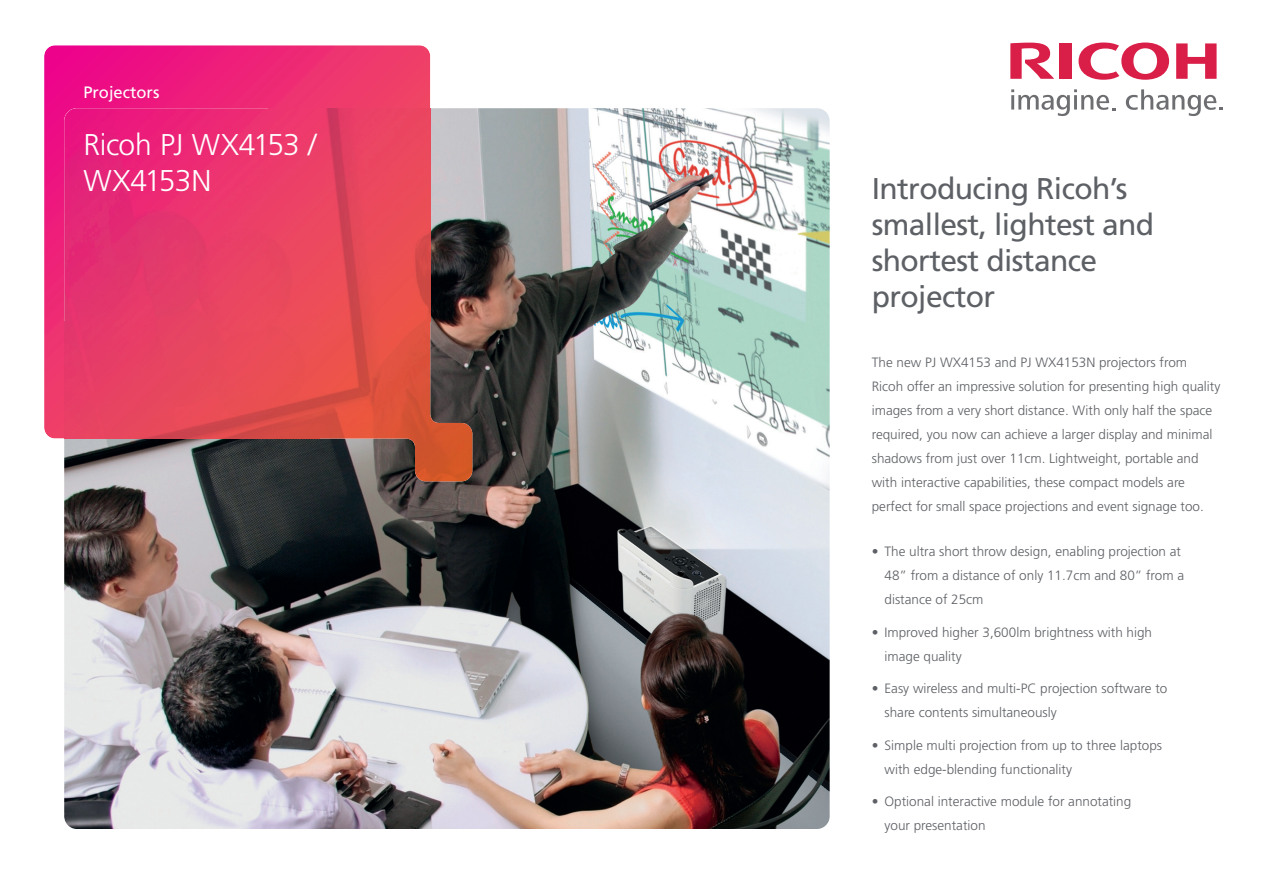
<style>
.page{position:relative;width:1263px;height:893px;background:#fff}
.page>*{position:absolute;margin:0;border:0;box-sizing:border-box;transform-origin:0 0}
.t1{font:30px/36px "Frutiger";letter-spacing:-.02em;color:#5d6065}
.t2{font:300 30px/36px "Frutiger";letter-spacing:-.02em;color:#fff}
.t3{font:16.5px "Frutiger";color:#fff}
.t4{font:300 13.5px/24px "Frutiger";color:#5d6065}
</style>
<div class="page">
<img style="left:64px;top:108px;width:766px;height:721px">
<svg style="left:44px;top:45px;width:386px;height:393px;background:#ee2579"></svg>
<img style="left:64px;top:108px;width:366px;height:213px">
<img style="left:64px;top:321px;width:255px;height:117px">
<img style="left:319px;top:321px;width:153px;height:160px">
<svg style="left:1078px;top:43px;width:91px;height:37px"></svg>
<svg style="left:1176px;top:43px;width:40px;height:36px"></svg>
<div style="left:1059px;top:43px;width:13px;height:36px;background:#d91e48"></div>
<svg style="left:1010px;top:43px;width:44px;height:36px"></svg>
<svg style="left:1011px;top:89px;width:105px;height:27px"></svg>
<svg style="left:1126px;top:89px;width:97px;height:27px"></svg>
<p class="t3" style="left:83px;top:86px;width:78px">Projectors</p>
<h1 class="t2" style="left:83px;top:129px;width:235px">Ricoh PJ WX4153 /<br>WX4153N</h1>
<h1 class="t1" style="left:872px;top:173px;width:284px">Introducing Ricoh’s smallest, lightest and shortest distance projector</h1>
<p class="t4" style="left:872px;top:351px;width:350px">The new PJ WX4153 and PJ WX4153N projectors from Ricoh offer an impressive solution for presenting high quality images from a very short distance. With only half the space required, you now can achieve a larger display and minimal shadows from just over 11cm. Lightweight, portable and with interactive capabilities, these compact models are perfect for small space projections and event signage too.</p>
<p class="t4" style="left:884px;top:540px;width:301px;text-indent:-13px">• The ultra short throw design, enabling projection at<br>48” from a distance of only 11.7cm and 80” from a distance of 25cm</p>
<p class="t4" style="left:884px;top:621px;width:269px;text-indent:-13px">• Improved higher 3,600lm brightness with high image quality</p>
<p class="t4" style="left:884px;top:677px;width:284px;text-indent:-13px">• Easy wireless and multi-PC projection software to share contents simultaneously</p>
<p class="t4" style="left:884px;top:734px;width:279px;text-indent:-13px">• Simple multi projection from up to three laptops with edge-blending functionality</p>
<p class="t4" style="left:884px;top:790px;width:248px;text-indent:-13px">• Optional interactive module for annotating your presentation</p>
</div>
